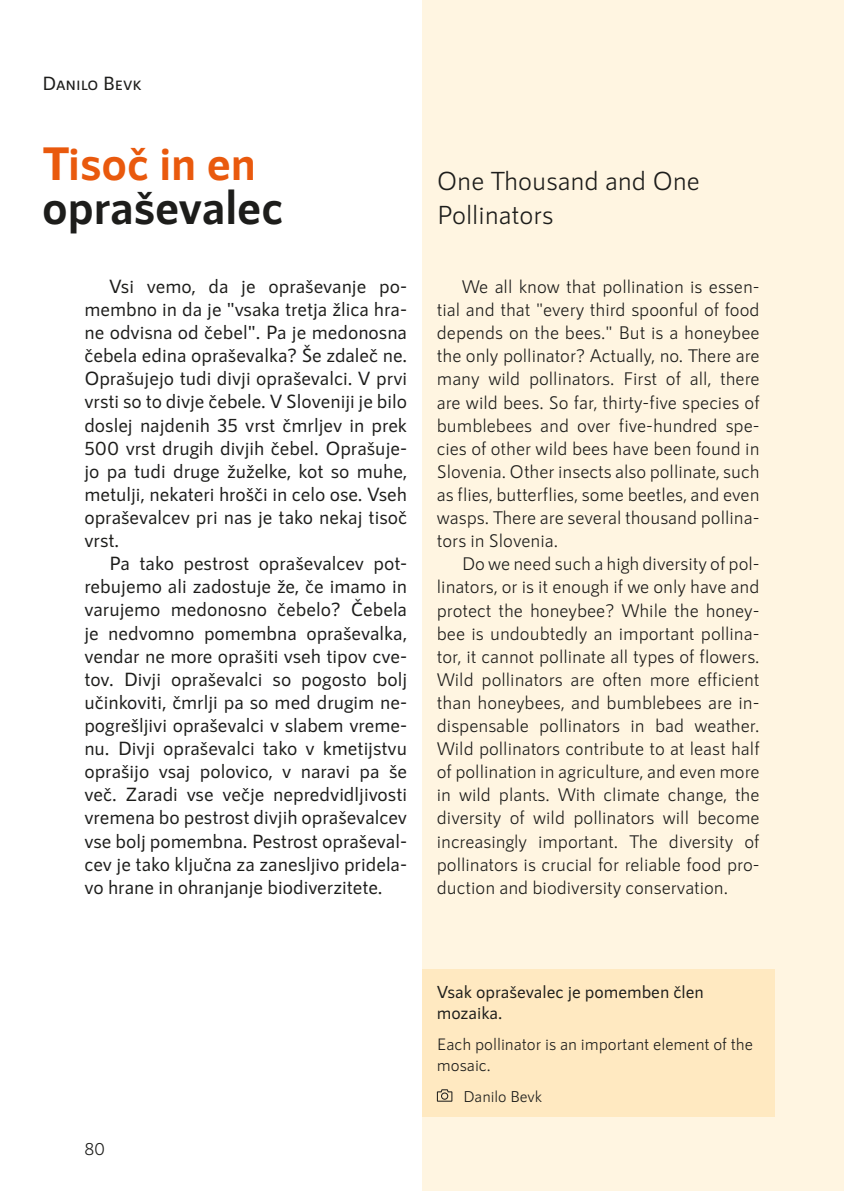
<style>
.page{position:relative;width:844px;height:1191px;background:#fff}
.page>*{position:absolute;margin:0;border:0;box-sizing:border-box;transform-origin:0 0}
.t1{font:700 47.25px/43.8px "RNS Sanz";color:#1d1d1b}
.t2{font:26.25px/33.9px "RNS Sanz";color:#1d1d1b}
.t3{font:500 19.25px "RNS Sanz";color:#1d1d1b}
.t4{font:500 19.25px "RNS Sanz SC";letter-spacing:-.005em;color:#1d1d1b}
.t5{font:18.38px "RNS Sanz";color:#1d1d1b}
.t6{font:500 17.5px/21px "RNS Sanz";color:#1d1d1b}
.t7{font:17.5px "RNS Sanz";color:#1d1d1b}
.t8{font:16.62px/21px "RNS Sanz";color:#1d1d1b}
.t9{font:15.75px "RNS Sanz";color:#1d1d1b}
.s1{color:#e9590d}
</style>
<div class="page">
<div style="left:422px;top:0;width:421px;height:1191px;background:#fff5e1"></div>
<div style="left:422px;top:969px;width:352px;height:147px;background:#ffe9c1"></div>
<svg style="left:437px;top:1089px;width:15px;height:12px"></svg>
<p class="t4" style="left:42px;top:72px;width:101px">Danilo Bevk</p>
<p class="t1" style="left:42px;top:141px;width:242px"><span class="s1">Tisoč in en </span>opraševalec</p>
<p class="t3" style="left:109px;top:275px;width:299px">Vsi vemo, da je opraševanje po-</p>
<p class="t3" style="left:84px;top:298px;width:324px">membno in da je "vsaka tretja žlica hra-</p>
<p class="t3" style="left:84px;top:321px;width:324px">ne odvisna od čebel". Pa je medonosna</p>
<p class="t3" style="left:84px;top:344px;width:324px">čebela edina opraševalka? Še zdaleč ne.</p>
<p class="t3" style="left:84px;top:367px;width:324px">Oprašujejo tudi divji opraševalci. V prvi</p>
<p class="t3" style="left:84px;top:390px;width:324px">vrsti so to divje čebele. V Sloveniji je bilo</p>
<p class="t3" style="left:84px;top:414px;width:324px">doslej najdenih 35 vrst čmrljev in prek</p>
<p class="t3" style="left:84px;top:437px;width:324px">500 vrst drugih divjih čebel. Oprašuje-</p>
<p class="t3" style="left:84px;top:460px;width:324px">jo pa tudi druge žuželke, kot so muhe,</p>
<p class="t3" style="left:84px;top:483px;width:324px">metulji, nekateri hrošči in celo ose. Vseh</p>
<p class="t3" style="left:84px;top:506px;width:324px">opraševalcev pri nas je tako nekaj tisoč</p>
<p class="t3" style="left:84px;top:529px;width:36px">vrst.</p>
<p class="t3" style="left:109px;top:552px;width:299px">Pa tako pestrost opraševalcev pot-</p>
<p class="t3" style="left:84px;top:575px;width:324px">rebujemo ali zadostuje že, če imamo in</p>
<p class="t3" style="left:84px;top:598px;width:324px">varujemo medonosno čebelo? Čebela</p>
<p class="t3" style="left:84px;top:621px;width:324px">je nedvomno pomembna opraševalka,</p>
<p class="t3" style="left:84px;top:645px;width:324px">vendar ne more oprašiti vseh tipov cve-</p>
<p class="t3" style="left:84px;top:668px;width:324px">tov. Divji opraševalci so pogosto bolj</p>
<p class="t3" style="left:84px;top:691px;width:324px">učinkoviti, čmrlji pa so med drugim ne-</p>
<p class="t3" style="left:84px;top:714px;width:324px">pogrešljivi opraševalci v slabem vreme-</p>
<p class="t3" style="left:84px;top:737px;width:324px">nu. Divji opraševalci tako v kmetijstvu</p>
<p class="t3" style="left:84px;top:760px;width:324px">oprašijo vsaj polovico, v naravi pa še</p>
<p class="t3" style="left:84px;top:783px;width:324px">več. Zaradi vse večje nepredvidljivosti</p>
<p class="t3" style="left:84px;top:806px;width:324px">vremena bo pestrost divjih opraševalcev</p>
<p class="t3" style="left:84px;top:829px;width:324px">vse bolj pomembna. Pestrost opraševal-</p>
<p class="t3" style="left:84px;top:852px;width:324px">cev je tako ključna za zanesljivo pridela-</p>
<p class="t3" style="left:84px;top:876px;width:299px">vo hrane in ohranjanje biodiverzitete.</p>
<p class="t2" style="left:437px;top:163px;width:264px">One Thousand and One<br>Pollinators</p>
<p class="t5" style="left:461px;top:276px;width:299px">We all know that pollination is essen-</p>
<p class="t5" style="left:437px;top:299px;width:324px">tial and that "every third spoonful of food</p>
<p class="t5" style="left:437px;top:322px;width:324px">depends on the bees." But is a honeybee</p>
<p class="t5" style="left:437px;top:345px;width:324px">the only pollinator? Actually, no. There are</p>
<p class="t5" style="left:437px;top:368px;width:324px">many wild pollinators. First of all, there</p>
<p class="t5" style="left:437px;top:391px;width:324px">are wild bees. So far, thirty-five species of</p>
<p class="t5" style="left:437px;top:414px;width:324px">bumblebees and over five-hundred spe-</p>
<p class="t5" style="left:437px;top:438px;width:324px">cies of other wild bees have been found in</p>
<p class="t5" style="left:437px;top:461px;width:324px">Slovenia. Other insects also pollinate, such</p>
<p class="t5" style="left:437px;top:484px;width:324px">as flies, butterflies, some beetles, and even</p>
<p class="t5" style="left:437px;top:507px;width:324px">wasps. There are several thousand pollina-</p>
<p class="t5" style="left:437px;top:530px;width:120px">tors in Slovenia.</p>
<p class="t5" style="left:461px;top:553px;width:299px">Do we need such a high diversity of pol-</p>
<p class="t5" style="left:437px;top:576px;width:324px">linators, or is it enough if we only have and</p>
<p class="t5" style="left:437px;top:599px;width:324px">protect the honeybee? While the honey-</p>
<p class="t5" style="left:437px;top:622px;width:324px">bee is undoubtedly an important pollina-</p>
<p class="t5" style="left:437px;top:645px;width:322px">tor, it cannot pollinate all types of flowers.</p>
<p class="t5" style="left:437px;top:668px;width:324px">Wild pollinators are often more efficient</p>
<p class="t5" style="left:437px;top:692px;width:324px">than honeybees, and bumblebees are in-</p>
<p class="t5" style="left:437px;top:715px;width:322px">dispensable pollinators in bad weather.</p>
<p class="t5" style="left:437px;top:738px;width:324px">Wild pollinators contribute to at least half</p>
<p class="t5" style="left:437px;top:761px;width:324px">of pollination in agriculture, and even more</p>
<p class="t5" style="left:437px;top:784px;width:324px">in wild plants. With climate change, the</p>
<p class="t5" style="left:437px;top:807px;width:324px">diversity of wild pollinators will become</p>
<p class="t5" style="left:437px;top:830px;width:324px">increasingly important. The diversity of</p>
<p class="t5" style="left:437px;top:853px;width:324px">pollinators is crucial for reliable food pro-</p>
<p class="t5" style="left:437px;top:876px;width:290px">duction and biodiversity conservation.</p>
<p class="t7" style="left:84px;top:1139px;width:22px">80</p>
<p class="t6" style="left:437px;top:981px;width:268px">Vsak opraševalec je pomemben člen mozaika.</p>
<p class="t8" style="left:437px;top:1033px;width:317px">Each pollinator is an important element of the mosaic.</p>
<p class="t9" style="left:463px;top:1087px;width:80px">Danilo Bevk</p>
</div>
